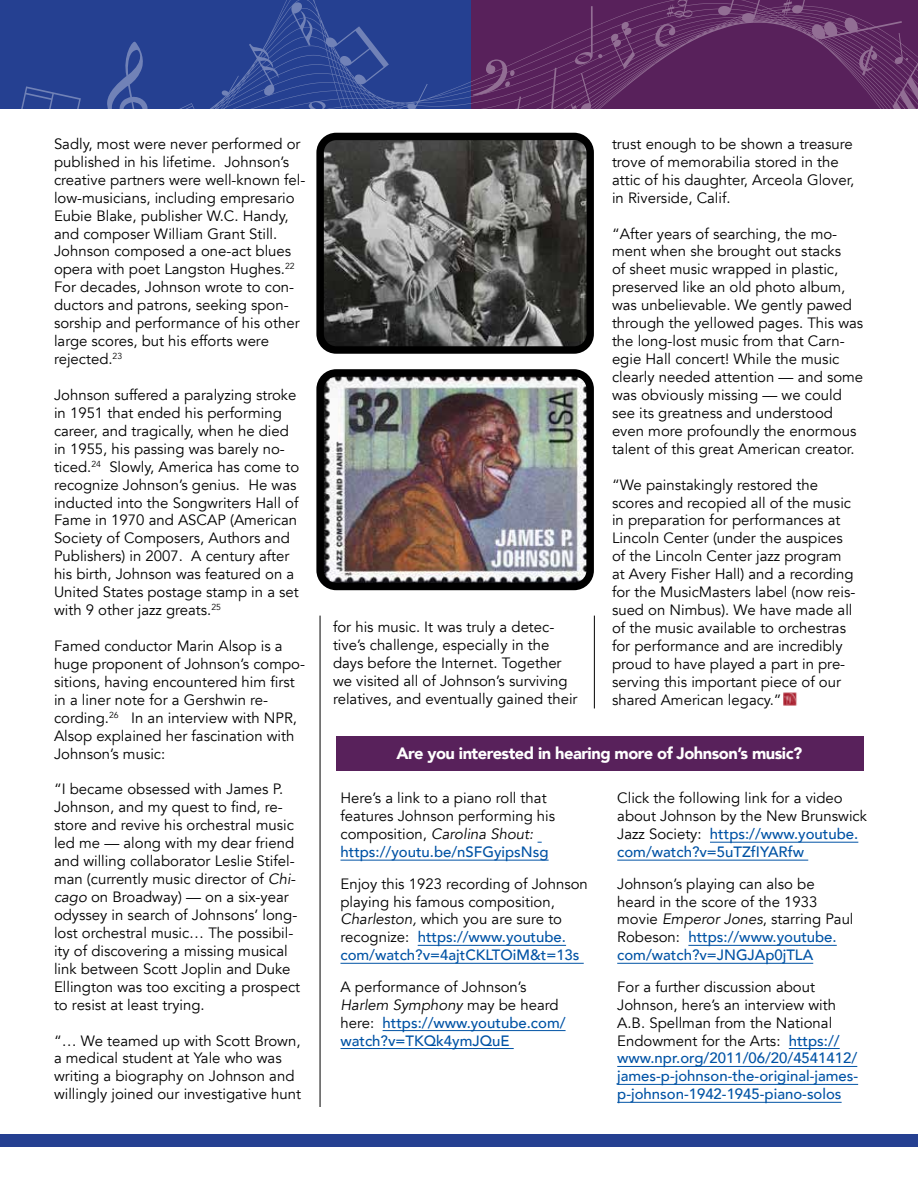
<style>
.page{position:relative;width:918px;height:1188px;background:#fff}
.page>*{position:absolute;margin:0;border:0;box-sizing:border-box;transform-origin:0 0}
.t1{font:900 16.5px "Avenir";letter-spacing:-.03em;color:#fff}
.t2{font:15px/18px "Avenir";color:#000}
.t3{font:500 15px/18px "Avenir";color:#0053a5}
.s1{font-style:italic}
.s2{font-weight:500;color:#0053a5}
.s3{font-weight:400;color:#000}
.s4{font-weight:400;font-style:italic;color:#000}
</style>
<div class="page">
<svg style="left:0;top:0;width:782px;height:133px"></svg>
<svg style="left:718px;top:0;width:46px;height:23px"></svg>
<svg style="left:221px;top:76px;width:18px;height:20px"></svg>
<svg style="left:611px;top:22px;width:24px;height:47px"></svg>
<svg style="left:667px;top:0;width:33px;height:18px"></svg>
<svg style="left:6px;top:39px;width:193px;height:94px"></svg>
<svg style="left:249px;top:43px;width:30px;height:53px;background:#39529b"></svg>
<svg style="left:529px;top:68px;width:31px;height:56px"></svg>
<svg style="left:574px;top:6px;width:28px;height:59px;background:#602c63"></svg>
<svg style="left:571px;top:73px;width:20px;height:45px"></svg>
<svg style="left:291px;top:2px;width:230px;height:131px"></svg>
<svg style="left:655px;top:24px;width:20px;height:23px"></svg>
<svg style="left:782px;top:0;width:136px;height:109px;background:#602c63"></svg>
<div style="left:0;top:1134px;width:918px;height:13px;background:#254091"></div>
<img style="left:783px;top:692px;width:14px;height:14px">
<img style="left:324px;top:377px;width:262px;height:205px">
<div style="left:316px;top:369px;width:278px;height:221px;border:7px solid #000;border-radius:16px"></div>
<img style="left:324px;top:141px;width:262px;height:205px">
<div style="left:316px;top:133px;width:278px;height:221px;border:7px solid #000;border-radius:16px"></div>
<div style="left:337px;top:737px;width:527px;height:34px;background:#58215b"></div>
<hr style="left:340px;top:860px;width:209px;height:1px;background:#0053a5">
<hr style="left:418px;top:945px;width:148px;height:1px;background:#0053a5">
<hr style="left:340px;top:963px;width:244px;height:1px;background:#0053a5">
<hr style="left:383px;top:1030px;width:183px;height:1px;background:#0053a5">
<hr style="left:340px;top:1048px;width:174px;height:1px;background:#0053a5">
<hr style="left:710px;top:842px;width:148px;height:1px;background:#0053a5">
<hr style="left:617px;top:860px;width:191px;height:1px;background:#0053a5">
<hr style="left:688px;top:945px;width:149px;height:1px;background:#0053a5">
<hr style="left:617px;top:963px;width:196px;height:1px;background:#0053a5">
<hr style="left:789px;top:1048px;width:51px;height:1px;background:#0053a5">
<hr style="left:617px;top:1066px;width:240px;height:1px;background:#0053a5">
<hr style="left:617px;top:1084px;width:241px;height:1px;background:#0053a5">
<hr style="left:617px;top:1102px;width:225px;height:1px;background:#0053a5">
<hr style="left:320px;top:616px;width:1px;height:491px;background:#000">
<hr style="left:594px;top:616px;width:1px;height:92px;background:#000">
<p class="t2" style="left:54px;top:135px;width:253px">Sadly, most were never performed or published in his lifetime. Johnson’s creative partners were well-known fel&shy;low-musicians, including empresario Eubie Blake, publisher W.C. Handy, and composer William Grant Still.<br>Johnson composed a one-act blues opera with poet Langston Hughes.<sup>22<br></sup>For decades, Johnson wrote to con&shy;ductors and patrons, seeking spon&shy;sorship and performance of his other large scores, but his efforts were rejected.<sup>23</sup></p>
<p class="t2" style="left:54px;top:386px;width:247px">Johnson suffered a paralyzing stroke in 1951 that ended his performing career, and tragically, when he died in 1955, his passing was barely no&shy;ticed.<sup>24</sup> Slowly, America has come to recognize Johnson’s genius. He was inducted into the Songwriters Hall of Fame in 1970 and ASCAP (American Society of Composers, Authors and Publishers) in 2007. A century after his birth, Johnson was featured on a United States postage stamp in a set with 9 other jazz greats.<sup>25</sup></p>
<p class="t2" style="left:54px;top:637px;width:253px">Famed conductor Marin Alsop is a huge proponent of Johnson’s compo&shy;sitions, having encountered him first in a liner note for a Gershwin re&shy;cording.<sup>26</sup> In an interview with NPR,<br>Alsop explained her fascination with<br>Johnson’s music:</p>
<p class="t2" style="left:54px;top:781px;width:248px">“I became obsessed with James P.<br>Johnson, and my quest to find, re&shy;store and revive his orchestral music led me — along with my dear friend and willing collaborator Leslie Stifel&shy;man (currently music director of <span class="s1">Chi&shy;cago</span> on Broadway) — on a six-year odyssey in search of Johnsons’ long&shy;lost orchestral music… The possibil&shy;ity of discovering a missing musical link between Scott Joplin and Duke Ellington was too exciting a prospect to resist at least trying.</p>
<p class="t2" style="left:54px;top:1032px;width:249px">“… We teamed up with Scott Brown, a medical student at Yale who was writing a biography on Johnson and willingly joined our investigative hunt</p>
<p class="t2" style="left:612px;top:135px;width:244px">trust enough to be shown a treasure trove of memorabilia stored in the attic of his daughter, Arceola Glover, in Riverside, Calif.</p>
<p class="t2" style="left:612px;top:225px;width:253px">“After years of searching, the mo&shy;ment when she brought out stacks<br>of sheet music wrapped in plastic, preserved like an old photo album, was unbelievable. We gently pawed through the yellowed pages. This was the long-lost music from that Carn&shy;egie Hall concert! While the music clearly needed attention — and some was obviously missing — we could see its greatness and understood even more profoundly the enormous talent of this great American creator.</p>
<p class="t2" style="left:612px;top:476px;width:245px">“We painstakingly restored the scores and recopied all of the music in preparation for performances at Lincoln Center (under the auspices of the Lincoln Center jazz program at Avery Fisher Hall) and a recording for the MusicMasters label (now reis&shy;sued on Nimbus). We have made all of the music available to orchestras for performance and are incredibly proud to have played a part in pre&shy;serving this important piece of our shared American legacy.”</p>
<p class="t1" style="left:397px;top:739px;width:407px">Are you interested in hearing more of Johnson’s music?</p>
<p class="t2" style="left:340px;top:789px;width:216px">Here’s a link to a piano roll that features Johnson performing his composition, <span class="s1">Carolina Shout: </span><span class="s2">https://youtu.be/nSFGyipsNsg</span></p>
<p class="t2" style="left:340px;top:875px;width:249px">Enjoy this 1923 recording of Johnson playing his famous composition, <span class="s1">Charleston,</span> which you are sure to recognize: <span class="s2">https://www.youtube. com/watch?v=4ajtCKLTOiM&amp;t=13s</span></p>
<p class="t3" style="left:340px;top:977px;width:227px"><span class="s3">A performance of Johnson’s<br></span><span class="s4">Harlem Symphony</span> <span class="s3">may be heard here:</span> https://www.youtube.com/ watch?v=TKQk4ymJQuE</p>
<p class="t2" style="left:333px;top:618px;width:246px">for his music. It was truly a detec&shy;tive’s challenge, especially in the days before the Internet. Together we visited all of Johnson’s surviving relatives, and eventually gained their</p>
<p class="t2" style="left:617px;top:789px;width:251px">Click the following link for a video about Johnson by the New Brunswick Jazz Society: <span class="s2">https://www.youtube. com/watch?v=5uTZfIYARfw</span></p>
<p class="t2" style="left:617px;top:875px;width:238px">Johnson’s playing can also be heard in the score of the 1933 movie <span class="s1">Emperor Jones</span>, starring Paul<br>Robeson: <span class="s2">https://www.youtube. com/watch?v=JNGJAp0jTLA</span></p>
<p class="t3" style="left:617px;top:977px;width:242px"><span class="s3">For a further discussion about Johnson, here’s an interview with A.B. Spellman from the National Endowment for the Arts:</span> https:// www.npr.org/2011/06/20/4541412/ james-p-johnson-the-original-james&shy;p-johnson-1942-1945-piano-solos</p>
</div>
